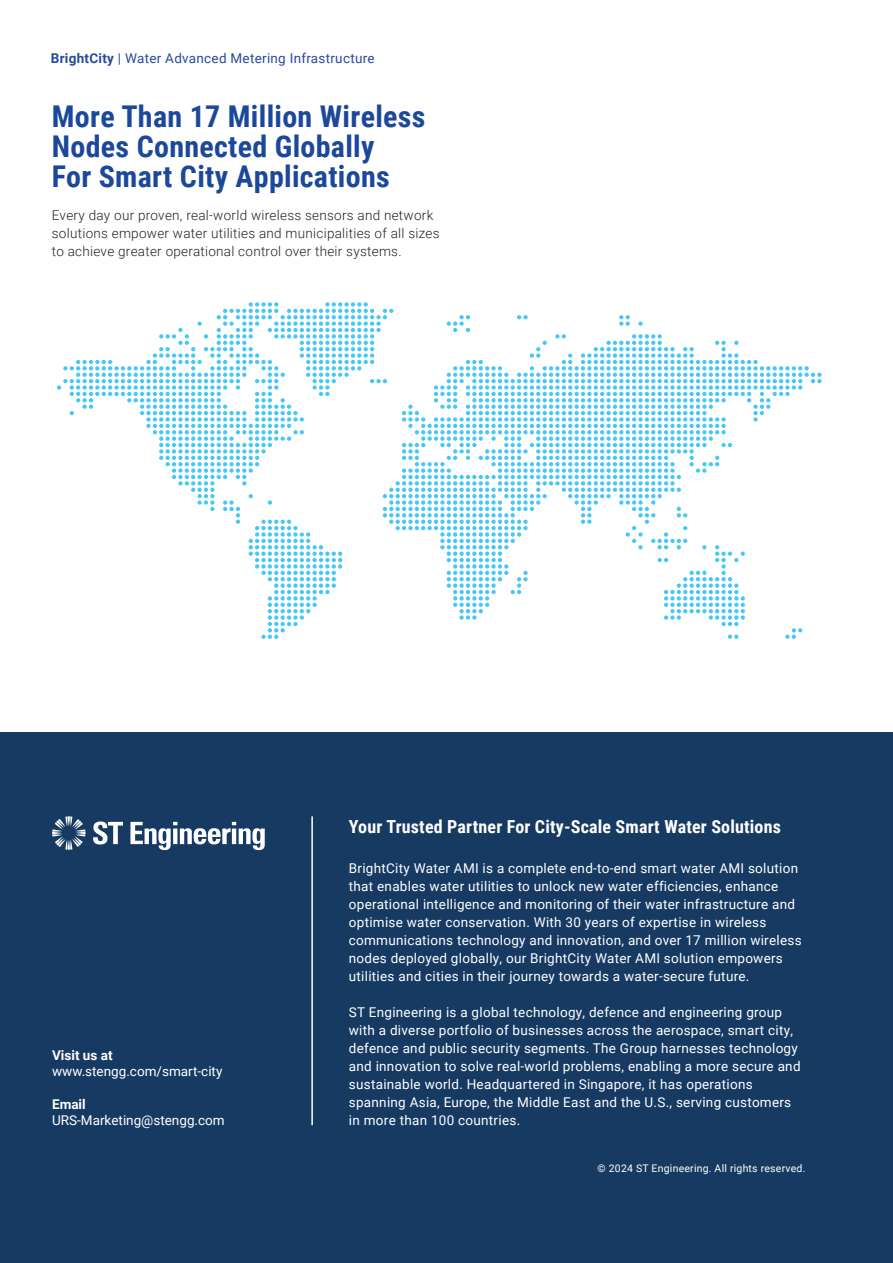
<style>
.page{position:relative;width:893px;height:1263px;background:#fff}
.page>*{position:absolute;margin:0;border:0;box-sizing:border-box;transform-origin:0 0}
.t1{font:700 30px/30px "Roboto Condensed";letter-spacing:.01em;color:#1b489b}
.t2{font:700 18px "Roboto Condensed";letter-spacing:.01em;color:#fff}
.t3{font:13.5px/18px "Roboto";letter-spacing:.02em;color:#fff}
.t4{font:300 13.5px/18px "Roboto";letter-spacing:.02em;color:#231f20}
.t5{font:13.5px "Roboto";color:#fff}
.t6{font:13.5px "Roboto";letter-spacing:.02em;color:#274a9f}
.t7{font:700 13.5px "Roboto";color:#fff}
.t8{font:10.5px "Roboto";letter-spacing:.02em;color:#fff}
.s1{font-weight:700}
</style>
<div class="page">
<svg style="left:57px;top:302px;width:765px;height:337px"></svg>
<div style="left:0;top:733px;width:893px;height:530px;background:#173a63"></div>
<hr style="left:311px;top:816px;width:2px;height:309px;background:#fff">
<svg style="left:52px;top:816px;width:34px;height:34px"></svg>
<svg style="left:93px;top:821px;width:30px;height:23px"></svg>
<svg style="left:130px;top:822px;width:135px;height:28px"></svg>
<p class="t6" style="left:51px;top:49px;width:325px"><span class="s1">BrightCity</span> | Water Advanced Metering Infrastructure</p>
<h1 class="t1" style="left:52px;top:101px;width:375px">More Than 17 Million Wireless<br>Nodes Connected Globally<br>For Smart City Applications</h1>
<p class="t4" style="left:52px;top:206px;width:389px">Every day our proven, real-world wireless sensors and network solutions empower water utilities and municipalities of all sizes to achieve greater operational control over their systems.</p>
<p class="t7" style="left:52px;top:1046px;width:62px">Visit us at</p>
<p class="t5" style="left:52px;top:1062px;width:172px">www.stengg.com/smart-city</p>
<p class="t7" style="left:52px;top:1094px;width:35px">Email</p>
<p class="t5" style="left:52px;top:1110px;width:174px">URS-Marketing@stengg.com</p>
<h2 class="t2" style="left:349px;top:814px;width:433px">Your Trusted Partner For City-Scale Smart Water Solutions</h2>
<p class="t3" style="left:349px;top:858px;width:454px">BrightCity Water AMI is a complete end-to-end smart water AMI solution that enables water utilities to unlock new water efficiencies, enhance operational intelligence and monitoring of their water infrastructure and optimise water conservation. With 30 years of expertise in wireless communications technology and innovation, and over 17 million wireless nodes deployed globally, our BrightCity Water AMI solution empowers utilities and cities in their journey towards a water-secure future.</p>
<p class="t3" style="left:349px;top:1002px;width:453px">ST Engineering is a global technology, defence and engineering group with a diverse portfolio of businesses across the aerospace, smart city, defence and public security segments. The Group harnesses technology and innovation to solve real-world problems, enabling a more secure and sustainable world. Headquartered in Singapore, it has operations spanning Asia, Europe, the Middle East and the U.S., serving customers in more than 100 countries.</p>
<p class="t8" style="left:598px;top:1161px;width:209px">© 2024 ST Engineering. All rights reserved.</p>
</div>
